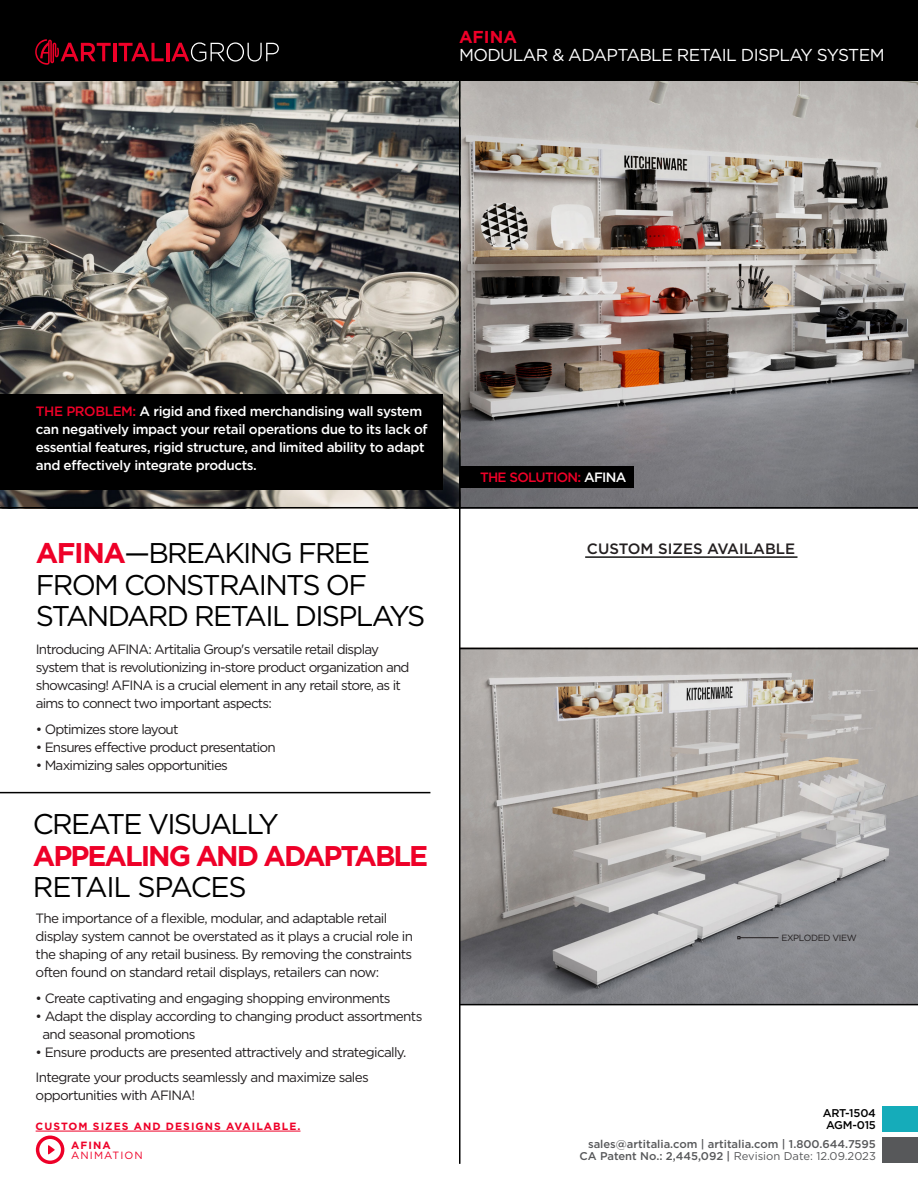
<style>
.page{position:relative;width:918px;height:1188px;background:#fff}
.page>*{position:absolute;margin:0;border:0;box-sizing:border-box;transform-origin:0 0}
.t1{font:28.5px/31.5px "Gotham";letter-spacing:-.06em;color:#000}
.t2{font:17.25px "Gotham";letter-spacing:-.035em;color:#fff}
.t3{font:700 17.25px "Gotham";color:#ee0028}
.t4{font:500 15px "Gotham";color:#231f20}
.t5{font:13.5px/18px "Gotham";letter-spacing:-.05em;color:#231f20}
.new{font:500 13.5px/18px "Gotham";letter-spacing:-.03em;color:#fff}
.new-2{font:500 13.5px "Gotham";letter-spacing:-.05em;color:#ee0028}
.new-3{font:500 11.25px "Gotham";color:#57585a}
.new-4{font:11.25px "Gotham";color:#57585a}
.new-5{font:500 11.25px "Gotham";letter-spacing:-.02em;color:#000}
.Paragraph_Style_1{font:700 10.5px "Gotham";letter-spacing:.1em;color:#ee0028}
.new-6{font:10.5px "Gotham";letter-spacing:.1em;color:#ee0028}
.new-7{font:700 10.5px "Gotham";letter-spacing:.1em;color:#ee0028}
.t6{font:9px "Gotham";letter-spacing:-.04em;color:#231f20}
.s1{color:#ee0028}
.s2{font-weight:700;color:#ee0028}
.s3{color:#fff}
.s4{font-weight:500}
</style>
<div class="page">
<img style="left:460px;top:649px;width:458px;height:355px">
<img style="left:0;top:81px;width:918px;height:426px">
<hr style="left:0;top:507px;width:918px;height:1px;background:#000">
<hr style="left:460px;top:1004px;width:458px;height:1px;background:#000">
<hr style="left:460px;top:648px;width:458px;height:1px;background:#000">
<div style="left:882px;top:1137px;width:36px;height:25px;background:#57585a"></div>
<div style="left:882px;top:1106px;width:36px;height:25px;background:#15acba"></div>
<div style="left:0;top:394px;width:443px;height:96px;background:#000"></div>
<hr style="left:0;top:792px;width:430px;height:1px;background:#000">
<div style="left:460px;top:466px;width:174px;height:21px;background:#000"></div>
<div style="left:0;top:0;width:918px;height:81px;background:#000"></div>
<hr style="left:166px;top:43px;width:3px;height:18px;background:#ee0028">
<svg style="left:119px;top:43px;width:45px;height:18px"></svg>
<hr style="left:113px;top:43px;width:3px;height:18px;background:#ee0028">
<svg style="left:171px;top:42px;width:108px;height:20px"></svg>
<svg style="left:35px;top:39px;width:76px;height:26px"></svg>
<hr style="left:585px;top:556px;width:213px;height:2px;background:#000">
<hr style="left:36px;top:1131px;width:265px;height:1px;background:#ee0028">
<svg style="left:36px;top:1136px;width:28px;height:28px"></svg>
<hr style="left:459px;top:76px;width:1px;height:1088px;background:#000">
<hr style="left:740px;top:937px;width:39px;height:1px;background:#231f20">
<p class="t3" style="left:459px;top:26px;width:59px">AFINA</p>
<p class="t2" style="left:459px;top:44px;width:427px">MODULAR &amp; ADAPTABLE RETAIL DISPLAY SYSTEM</p>
<p class="new" style="left:36px;top:402px;width:393px"><span class="s1">THE PROBLEM:</span> A rigid and fixed merchandising wall system can negatively impact your retail operations due to its lack of essential features, rigid structure, and limited ability to adapt and effectively integrate products.</p>
<p class="t1" style="left:36px;top:537px;width:391px"><span class="s2">AFINA</span>—BREAKING FREE<br>FROM CONSTRAINTS OF<br>STANDARD RETAIL DISPLAYS</p>
<p class="t5" style="left:36px;top:640px;width:375px">Introducing AFINA: Artitalia Group's versatile retail display system that is revolutionizing in-store product organization and showcasing! AFINA is a crucial element in any retail store, as it aims to connect two important aspects:</p>
<p class="t5" style="left:36px;top:720px;width:144px">• Optimizes store layout</p>
<p class="t5" style="left:36px;top:738px;width:241px">• Ensures effective product presentation</p>
<p class="t5" style="left:36px;top:756px;width:194px">• Maximizing sales opportunities</p>
<p class="t1" style="left:33px;top:808px;width:397px">CREATE VISUALLY<br><span class="s2">APPEALING AND ADAPTABLE<br></span>RETAIL SPACES</p>
<p class="t5" style="left:36px;top:909px;width:379px">The importance of a flexible, modular, and adaptable retail display system cannot be overstated as it plays a crucial role in the shaping of any retail business. By removing the constraints often found on standard retail displays, retailers can now:</p>
<p class="t5" style="left:36px;top:989px;width:357px">• Create captivating and engaging shopping environments</p>
<p class="t5" style="left:36px;top:1007px;width:388px">• Adapt the display according to changing product assortments</p>
<p class="t5" style="left:42px;top:1025px;width:155px">and seasonal promotions</p>
<p class="t5" style="left:36px;top:1043px;width:372px">• Ensure products are presented attractively and strategically.</p>
<p class="t5" style="left:36px;top:1068px;width:335px">Integrate your products seamlessly and maximize sales opportunities with AFINA!</p>
<p class="Paragraph_Style_1" style="left:36px;top:1119px;width:266px">CUSTOM SIZES AND DESIGNS AVAILABLE.</p>
<p class="new-7" style="left:71px;top:1138px;width:41px">AFINA</p>
<p class="new-6" style="left:71px;top:1149px;width:73px">ANIMATION</p>
<p class="new-2" style="left:480px;top:468px;width:148px">THE SOLUTION: <span class="s3">AFINA</span></p>
<p class="t4" style="left:587px;top:539px;width:210px">CUSTOM SIZES AVAILABLE</p>
<p class="t6" style="left:781px;top:932px;width:77px">EXPLODED VIEW</p>
<p class="new-5" style="left:823px;top:1105px;width:55px">ART-1504</p>
<p class="new-5" style="left:826px;top:1117px;width:51px">AGM-015</p>
<p class="new-3" style="left:588px;top:1137px;width:289px">sales@artitalia.com | artitalia.com | 1.800.644.7595</p>
<p class="new-4" style="left:580px;top:1149px;width:298px"><span class="s4">CA Patent No.: 2,445,092 |</span> Revision Date: 12.09.2023</p>
</div>
